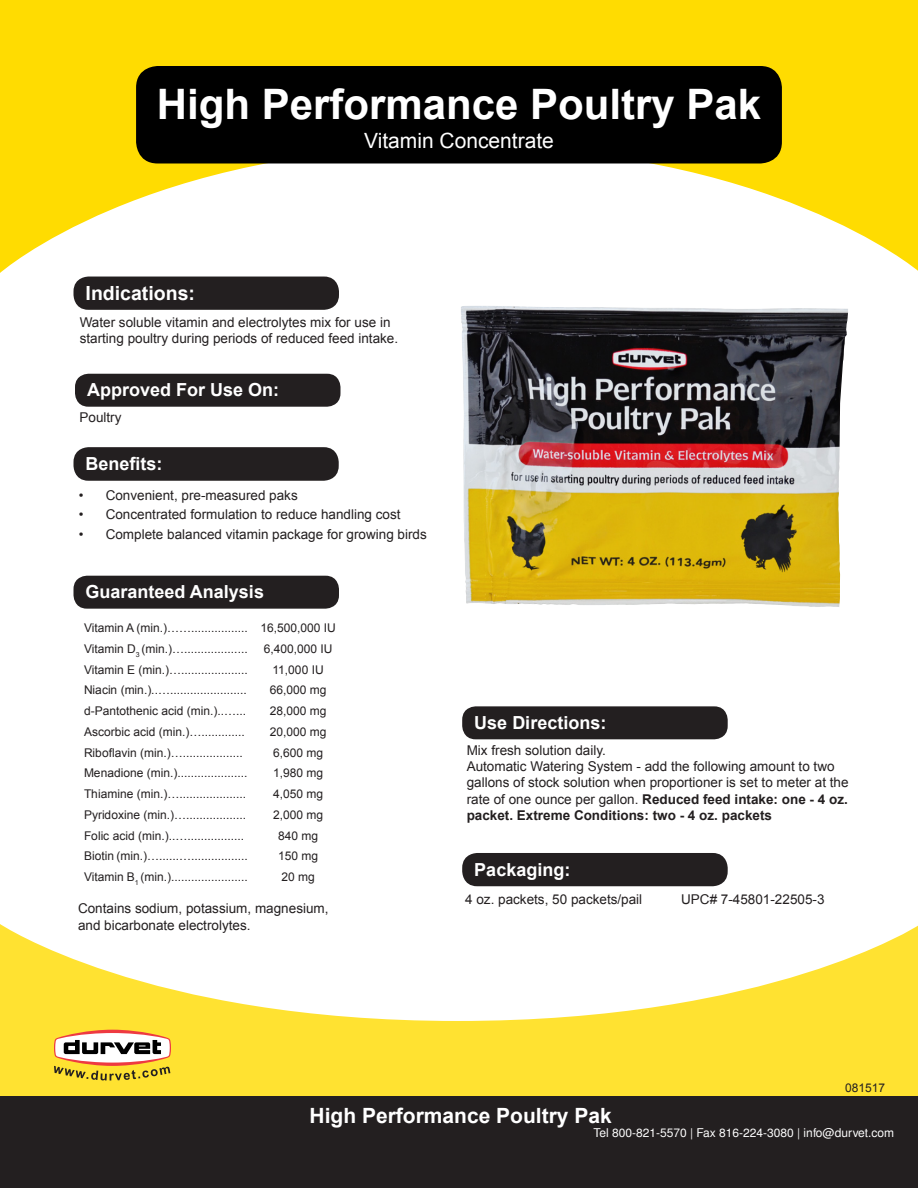
<style>
.page{position:relative;width:918px;height:1188px;background:#fff}
.page>*{position:absolute;margin:0;border:0;box-sizing:border-box;transform-origin:0 0}
.t1{font:700 42px "Arial";color:#fff}
.t2{font:700 21px "Arial";color:#fff}
.t3{font:21px "Arial";color:#fff}
.t4{font:700 19.5px "Arial";color:#fff}
.t5{font:700 18px "Arial";color:#fff}
.t6{font:13.5px/16.2px "Arial";color:#231f20}
.t7{font:12px "Arial";color:#231f20}
.t8{font:12px "Pali Helvetica";color:#fff}
.s1{font-weight:700}
</style>
<div class="page">
<svg style="left:0;top:924px;width:918px;height:172px;fill:#ffe231"></svg>
<div style="left:0;top:1096px;width:918px;height:92px;background:#231f20"></div>
<div style="left:462px;top:853px;width:266px;height:33px;background:#231f20;border-radius:15px"></div>
<div style="left:74px;top:447px;width:265px;height:34px;background:#231f20;border-radius:15px"></div>
<div style="left:75px;top:374px;width:265px;height:33px;background:#231f20;border-radius:14px"></div>
<div style="left:74px;top:277px;width:265px;height:33px;background:#231f20;border-radius:15px"></div>
<svg style="left:54px;top:1030px;width:117px;height:51px"></svg>
<svg style="left:0;top:0;width:918px;height:273px;fill:#ffdc01"></svg>
<div style="left:136px;top:66px;width:646px;height:97px;background:#000;border-radius:22px"></div>
<img style="left:461px;top:307px;width:379px;height:300px">
<div style="left:462px;top:706px;width:266px;height:33px;background:#231f20;border-radius:14px"></div>
<div style="left:74px;top:576px;width:265px;height:33px;background:#231f20;border-radius:14px"></div>
<p class="t1" style="left:157px;top:77px;width:606px">High Performance Poultry Pak</p>
<p class="t3" style="left:364px;top:127px;width:191px">Vitamin Concentrate</p>
<p class="t4" style="left:86px;top:280px;width:111px">Indications:</p>
<p class="t6" style="left:80px;top:314px;width:320px">Water soluble vitamin and electrolytes mix for use in starting poultry during periods of reduced feed intake.</p>
<p class="t5" style="left:87px;top:378px;width:194px">Approved For Use On:</p>
<p class="t6" style="left:80px;top:410px;width:44px">Poultry</p>
<p class="t5" style="left:86px;top:452px;width:79px">Benefits:</p>
<p class="t6" style="left:79px;top:487px;width:221px">• Convenient, pre-measured paks</p>
<p class="t6" style="left:79px;top:506px;width:323px">• Concentrated formulation to reduce handling cost</p>
<p class="t6" style="left:79px;top:526px;width:350px">• Complete balanced vitamin package for growing birds</p>
<p class="t5" style="left:86px;top:580px;width:180px">Guaranteed Analysis</p>
<p class="t7" style="left:84px;top:620px;width:165px">Vitamin A (min.)…….................</p>
<p class="t7" style="left:260px;top:620px;width:77px">16,500,000 IU</p>
<p class="t7" style="left:84px;top:641px;width:165px">Vitamin D<sub>3</sub> (min.)…...................</p>
<p class="t7" style="left:264px;top:641px;width:70px">6,400,000 IU</p>
<p class="t7" style="left:84px;top:662px;width:165px">Vitamin E (min.)…....................</p>
<p class="t7" style="left:273px;top:662px;width:53px">11,000 IU</p>
<p class="t7" style="left:84px;top:682px;width:164px">Niacin (min.)..….......................</p>
<p class="t7" style="left:270px;top:682px;width:58px">66,000 mg</p>
<p class="t7" style="left:84px;top:703px;width:164px">d-Pantothenic acid (min.)..…...</p>
<p class="t7" style="left:270px;top:703px;width:58px">28,000 mg</p>
<p class="t7" style="left:84px;top:724px;width:162px">Ascorbic acid (min.)….............</p>
<p class="t7" style="left:270px;top:724px;width:58px">20,000 mg</p>
<p class="t7" style="left:84px;top:745px;width:160px">Riboflavin (min.)…..................</p>
<p class="t7" style="left:273px;top:745px;width:52px">6,600 mg</p>
<p class="t7" style="left:84px;top:765px;width:165px">Menadione (min.).....................</p>
<p class="t7" style="left:273px;top:765px;width:52px">1,980 mg</p>
<p class="t7" style="left:84px;top:786px;width:164px">Thiamine (min.)…....................</p>
<p class="t7" style="left:273px;top:786px;width:52px">4,050 mg</p>
<p class="t7" style="left:84px;top:807px;width:164px">Pyridoxine (min.)…..................</p>
<p class="t7" style="left:273px;top:807px;width:52px">2,000 mg</p>
<p class="t7" style="left:84px;top:828px;width:162px">Folic acid (min.)..….................</p>
<p class="t7" style="left:278px;top:828px;width:42px">840 mg</p>
<p class="t7" style="left:84px;top:848px;width:165px">Biotin (min.)…......….................</p>
<p class="t7" style="left:278px;top:848px;width:42px">150 mg</p>
<p class="t7" style="left:84px;top:869px;width:165px">Vitamin B<sub>1</sub> (min.).......................</p>
<p class="t7" style="left:281px;top:869px;width:35px">20 mg</p>
<p class="t6" style="left:78px;top:901px;width:252px">Contains sodium, potassium, magnesium,</p>
<p class="t6" style="left:78px;top:917px;width:174px">and bicarbonate electrolytes.</p>
<p class="t5" style="left:474px;top:711px;width:134px">Use Directions:</p>
<p class="t6" style="left:467px;top:742px;width:141px">Mix fresh solution daily.</p>
<p class="t6" style="left:467px;top:759px;width:383px">Automatic Watering System - add the following amount to two gallons of stock solution when proportioner is set to meter at the rate of one ounce per gallon. <span class="s1">Reduced feed intake: one - 4 oz. packet. Extreme Conditions: two - 4 oz. packets</span></p>
<p class="t5" style="left:474px;top:857px;width:98px">Packaging:</p>
<p class="t6" style="left:465px;top:891px;width:179px">4 oz. packets, 50 packets/pail</p>
<p class="t6" style="left:681px;top:891px;width:145px">UPC# 7-45801-22505-3</p>
<p class="t7" style="left:845px;top:1080px;width:42px">081517</p>
<p class="t2" style="left:310px;top:1102px;width:304px">High Performance Poultry Pak</p>
<p class="t8" style="left:594px;top:1125px;width:302px">Tel 800-821-5570 | Fax 816-224-3080 | info@durvet.com</p>
</div>
